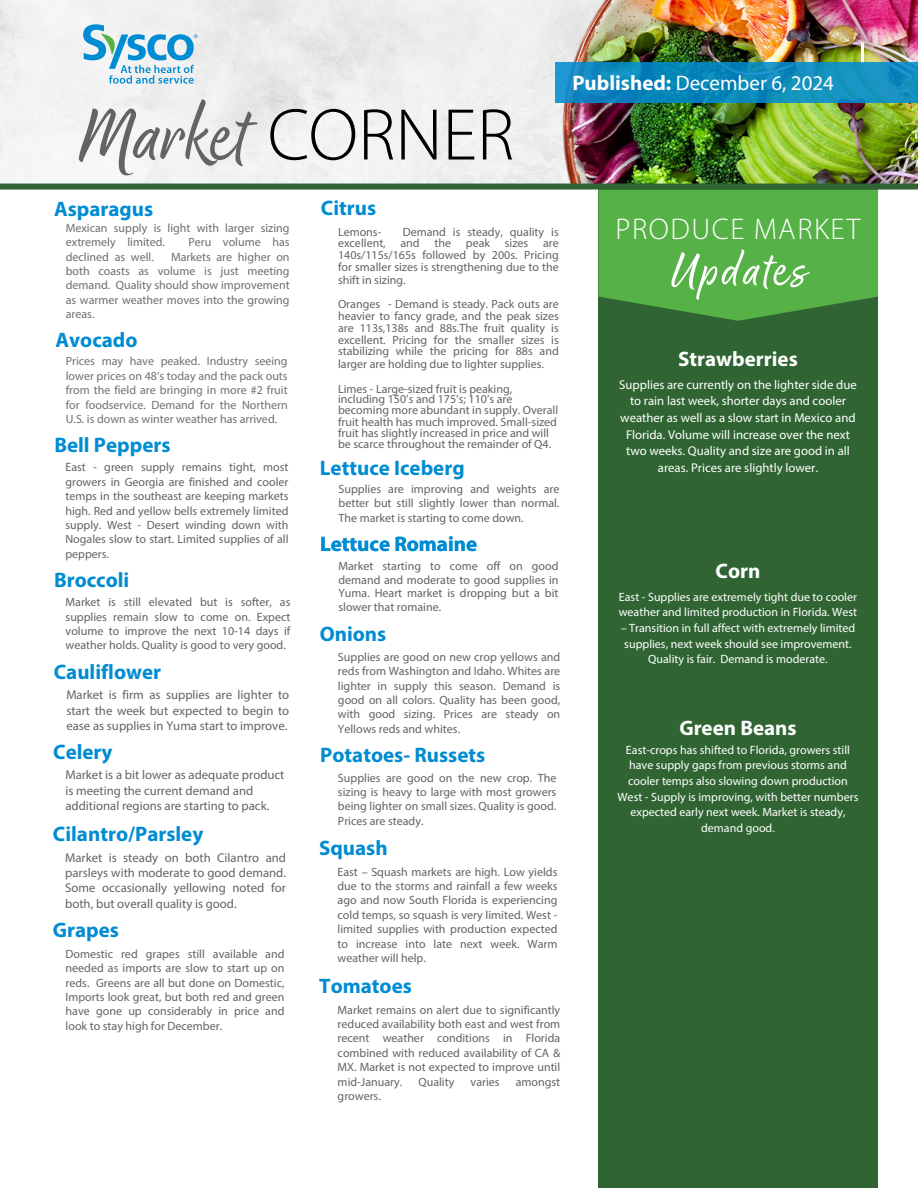
<style>
.page{position:relative;width:918px;height:1188px;background:#fff}
.page>*{position:absolute;margin:0;border:0;box-sizing:border-box;transform-origin:0 0}
.t1{font:86.25px "Good Karma Smooth";color:#636466}
.t2{font:54px "Good Karma Smooth";letter-spacing:.05em;color:#fff}
.t3{font:300 30px "Myriad Pro";letter-spacing:.05em;color:#fff}
.t4{font:700 21px "Myriad Pro";color:#008cd2}
.t5{font:700 21px "Myriad Pro";color:#fff}
.t6{font:21px "Myriad Pro";color:#fff}
.t7{font:12.75px/15.3px "Myriad Pro";color:#636366;text-align:justify}
.t8{font:12.75px/16.6px "Myriad Pro";color:#fff;text-align:center}
.t9{font:12px/14.4px "Myriad Pro";color:#636366;text-align:justify}
.t10{font:12px/15.6px "Myriad Pro";color:#fff;text-align:center}
.t11{font:12px/14.4px "Myriad Pro";color:#6d6e71}
.t12{font:12px/14.4px "Myriad Pro";color:#707174;text-align:justify}
.s1{font-family:"Myriad Pro";font-weight:300;font-size:73.8px;color:#000}
.s2{font-weight:700}
</style>
<div class="page">
<img style="left:0;top:0;width:918px;height:184px">
<div style="left:598px;top:190px;width:280px;height:998px;background:#306533"></div>
<svg style="left:598px;top:190px;width:280px;height:131px;background:#52a944"></svg>
<svg style="left:83px;top:24px;width:115px;height:60px"></svg>
<svg style="left:555px;top:62px;width:363px;height:41px;background:#0f8abe"></svg>
<hr style="left:861px;top:43px;width:3px;height:19px;background:#fff">
<div style="left:0;top:184px;width:918px;height:6px;background:#306533"></div>
<h1 class="t1" style="left:80px;top:85px;width:436px">Market <span class="s1">CORNER</span></h1>
<h3 class="t4" style="left:54px;top:196px;width:101px">Asparagus</h3>
<p class="t11" style="left:66px;top:220px;width:225px">Mexican supply is light with larger sizing extremely limited.</p>
<p class="t11" style="left:188px;top:235px;width:103px">Peru volume has</p>
<p class="t11" style="left:66px;top:249px;width:225px;text-align:justify;text-indent:105px">Markets are higher on both coasts as volume is just meeting demand. Quality should show improvement as warmer weather moves into the growing areas.</p>
<h3 class="t4" style="left:55px;top:326px;width:84px">Avocado</h3>
<p class="t11" style="left:66px;top:249px;width:90px">declined as well.</p>
<p class="t12" style="left:66px;top:354px;width:223px">Prices may have peaked. Industry seeing lower prices on 48’s today and the pack outs from the field are bringing in more #2 fruit for foodservice. Demand for the Northern U.S. is down as winter weather has arrived.</p>
<h3 class="t4" style="left:54px;top:432px;width:118px">Bell Peppers</h3>
<p class="t9" style="left:65px;top:460px;width:225px">East - green supply remains tight, most growers in Georgia are finished and cooler temps in the southeast are keeping markets high. Red and yellow bells extremely limited supply. West - Desert winding down with Nogales slow to start. Limited supplies of all peppers.</p>
<h3 class="t4" style="left:54px;top:566px;width:77px">Broccoli</h3>
<p class="t9" style="left:66px;top:595px;width:226px">Market is still elevated but is softer, as supplies remain slow to come on. Expect volume to improve the next 10-14 days if weather holds. Quality is good to very good.</p>
<p class="t7" style="left:66px;top:687px;width:224px">Market is firm as supplies are lighter to start the week but expected to begin to ease as supplies in Yuma start to improve.</p>
<p class="t7" style="left:65px;top:767px;width:221px;text-align:left">Market is a bit lower as adequate product is meeting the current demand and additional regions are starting to pack.</p>
<h3 class="t4" style="left:53px;top:821px;width:152px">Cilantro/Parsley</h3>
<h3 class="t4" style="left:54px;top:658px;width:109px">Cauliflower</h3>
<h3 class="t4" style="left:53px;top:738px;width:61px">Celery</h3>
<p class="t7" style="left:65px;top:850px;width:222px">Market is steady on both Cilantro and parsleys with moderate to good demand.<br>Some occasionally yellowing noted for both, but overall quality is good.</p>
<p class="t9" style="left:66px;top:946px;width:220px">Domestic red grapes still available and needed as imports are slow to start up on reds. Greens are all but done on Domestic, Imports look great, but both red and green have gone up considerably in price and look to stay high for December.</p>
<h3 class="t4" style="left:53px;top:916px;width:68px">Grapes</h3>
<h3 class="t4" style="left:321px;top:195px;width:57px">Citrus</h3>
<p class="t9" style="left:338px;top:224px;width:45px">Lemons-</p>
<p class="t9" style="left:338px;top:226px;width:222px;line-height:12px;text-indent:65px">Demand is steady, quality is excellent, and the peak sizes are 140s/115s/165s followed by 200s. Pricing for smaller sizes is strengthening due to the shift in sizing.</p>
<p class="t9" style="left:338px;top:298px;width:222px;line-height:11.9px">Oranges - Demand is steady. Pack outs are heavier to fancy grade, and the peak sizes are 113s,138s and 88s.The fruit quality is excellent. Pricing for the smaller sizes is stabilizing while the pricing for 88s and larger are holding due to lighter supplies.</p>
<p class="t9" style="left:338px;top:383px;width:222px;line-height:11.1px;text-align:left">Limes - Large-sized fruit is peaking, including 150’s and 175’s; 110’s are becoming more abundant in supply. Overall fruit health has much improved. Small-sized fruit has slightly increased in price and will be scarce throughout the remainder of Q4.</p>
<h3 class="t4" style="left:320px;top:454px;width:146px">Lettuce Iceberg</h3>
<p class="t9" style="left:339px;top:481px;width:222px">Supplies are improving and weights are better but still slightly lower than normal.<br>The market is starting to come down.</p>
<h3 class="t4" style="left:320px;top:530px;width:159px">Lettuce Romaine</h3>
<p class="t9" style="left:338px;top:559px;width:222px;line-height:13.6px">Market starting to come off on good demand and moderate to good supplies in Yuma. Heart market is dropping but a bit slower that romaine.</p>
<h3 class="t4" style="left:320px;top:620px;width:68px">Onions</h3>
<p class="t9" style="left:338px;top:649px;width:224px">Supplies are good on new crop yellows and reds from Washington and Idaho. Whites are lighter in supply this season. Demand is good on all colors. Quality has been good, with good sizing. Prices are steady on Yellows reds and whites.</p>
<h3 class="t4" style="left:320px;top:741px;width:166px">Potatoes- Russets</h3>
<p class="t9" style="left:338px;top:770px;width:220px">Supplies are good on the new crop. The sizing is heavy to large with most growers being lighter on small sizes. Quality is good.<br>Prices are steady.</p>
<h3 class="t4" style="left:319px;top:834px;width:70px">Squash</h3>
<p class="t9" style="left:338px;top:864px;width:221px">East – Squash markets are high. Low yields due to the storms and rainfall a few weeks ago and now South Florida is experiencing cold temps, so squash is very limited. West - limited supplies with production expected to increase into late next week. Warm weather will help.</p>
<h3 class="t4" style="left:319px;top:972px;width:94px">Tomatoes</h3>
<p class="t9" style="left:338px;top:1002px;width:224px">Market remains on alert due to significantly reduced availability both east and west from recent weather conditions in Florida combined with reduced availability of CA &amp; MX. Market is not expected to improve until mid-January.</p>
<p class="t9" style="left:418px;top:1074px;width:37px">Quality</p>
<p class="t9" style="left:471px;top:1074px;width:31px">varies</p>
<p class="t9" style="left:516px;top:1074px;width:46px">amongst</p>
<p class="t9" style="left:338px;top:1089px;width:45px">growers.</p>
<h3 class="t6" style="left:572px;top:70px;width:263px"><span class="s2">Published:</span> December 6, 2024</h3>
<h3 class="t3" style="left:615px;top:211px;width:247px">PRODUCE MARKET</h3>
<h2 class="t2" style="left:670px;top:239px;width:137px">Updates</h2>
<h3 class="t5" style="left:678px;top:345px;width:121px">Strawberries</h3>
<p class="t8" style="left:619px;top:376px;width:239px">Supplies are currently on the lighter side due to rain last week, shorter days and cooler weather as well as a slow start in Mexico and Florida. Volume will increase over the next two weeks. Quality and size are good in all areas. Prices are slightly lower.</p>
<h3 class="t5" style="left:716px;top:558px;width:46px">Corn</h3>
<p class="t10" style="left:619px;top:588px;width:240px;text-align:left">East - Supplies are extremely tight due to cooler weather and limited production in Florida. West</p>
<p class="t10" style="left:621px;top:620px;width:236px">– Transition in full affect with extremely limited supplies, next week should see improvement.<br>Quality is fair. Demand is moderate.</p>
<h3 class="t5" style="left:679px;top:714px;width:119px">Green Beans</h3>
<p class="t10" style="left:618px;top:742px;width:242px">East-crops has shifted to Florida, growers still have supply gaps from previous storms and cooler temps also slowing down production West - Supply is improving, with better numbers expected early next week. Market is steady, demand good.</p>
</div>
